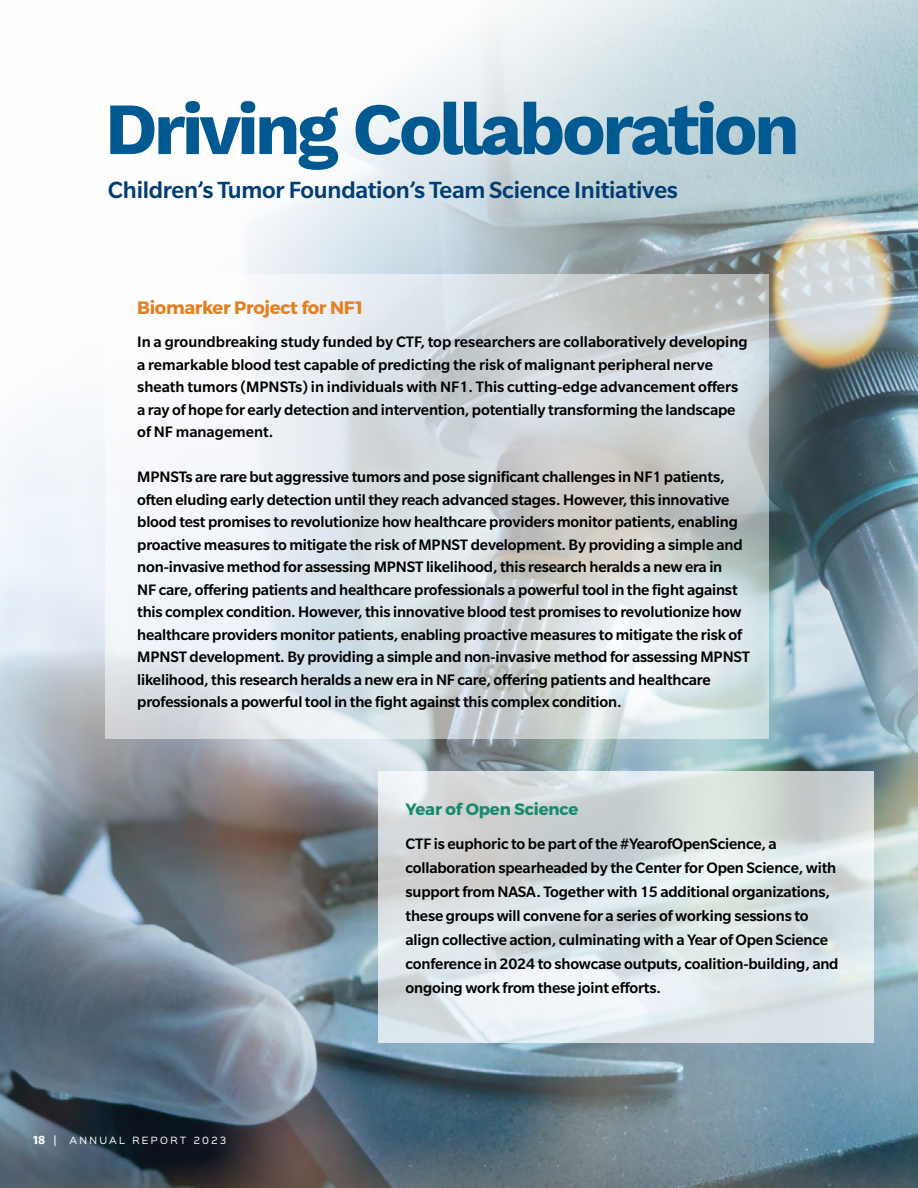
<style>
.page{position:relative;width:918px;height:1188px;background:#fff}
.page>*{position:absolute;margin:0;border:0;box-sizing:border-box;transform-origin:0 0}
.t1{font:700 73.65px "Work Sans";letter-spacing:-.05em;color:#005991}
.Body_text{font:500 25.5px "Slate Pro";letter-spacing:-.01em;color:#003d75}
.Mont_subhead{font:700 18px "Montserrat";letter-spacing:-.02em;color:#e38121}
.Body_text-2{font:500 16.5px/22.5px "Slate Pro";letter-spacing:-.01em;color:#000}
.Mont_subhead-2{font:700 16.5px "Montserrat";letter-spacing:-.01em;color:#148b6f}
.t2{font:9px "Sinkin Sans 400";letter-spacing:.26em;color:#fff}
.s1{font-family:"Whitney";font-weight:700;font-size:12px}
.s2{font-family:"Whitney";font-weight:500;font-size:12px}
</style>
<div class="page">
<img style="left:0;top:0;width:918px;height:1188px">
<svg style="left:106px;top:274px;width:663px;height:465px"></svg>
<svg style="left:378px;top:771px;width:496px;height:271px;background:#d9e1e2"></svg>
<p class="t1" style="left:105px;top:86px;width:696px">Driving Collaboration</p>
<p class="Body_text" style="left:108px;top:176px;width:571px">Children’s Tumor Foundation’s Team Science Initiatives</p>
<p class="Mont_subhead" style="left:137px;top:297px;width:227px">Biomarker Project for NF1</p>
<p class="Body_text-2" style="left:137px;top:330px;width:612px">In a groundbreaking study funded by CTF, top researchers are collaboratively developing a remarkable blood test capable of predicting the risk of malignant peripheral nerve sheath tumors (MPNSTs) in individuals with NF1. This cutting-edge advancement offers a ray of hope for early detection and intervention, potentially transforming the landscape of NF management.</p>
<p class="Body_text-2" style="left:137px;top:465px;width:615px">MPNSTs are rare but aggressive tumors and pose significant challenges in NF1 patients, often eluding early detection until they reach advanced stages. However, this innovative blood test promises to revolutionize how healthcare providers monitor patients, enabling proactive measures to mitigate the risk of MPNST development. By providing a simple and non-invasive method for assessing MPNST likelihood, this research heralds a new era in<br>NF care, offering patients and healthcare professionals a powerful tool in the fight against this complex condition. However, this innovative blood test promises to revolutionize how healthcare providers monitor patients, enabling proactive measures to mitigate the risk of MPNST development. By providing a simple and non-invasive method for assessing MPNST likelihood, this research heralds a new era in NF care, offering patients and healthcare professionals a powerful tool in the fight against this complex condition.</p>
<p class="t2" style="left:33px;top:1132px;width:194px"><span class="s1">18</span> <span class="s2">|</span> ANNUAL REPORT 2023</p>
<p class="Mont_subhead-2" style="left:406px;top:799px;width:174px">Year of Open Science</p>
<p class="Body_text-2" style="left:406px;top:832px;width:435px;line-height:24px">CTF is euphoric to be part of the #YearofOpenScience, a collaboration spearheaded by the Center for Open Science, with support from NASA. Together with 15 additional organizations, these groups will convene for a series of working sessions to align collective action, culminating with a Year of Open Science conference in 2024 to showcase outputs, coalition-building, and ongoing work from these joint efforts.</p>
</div>
